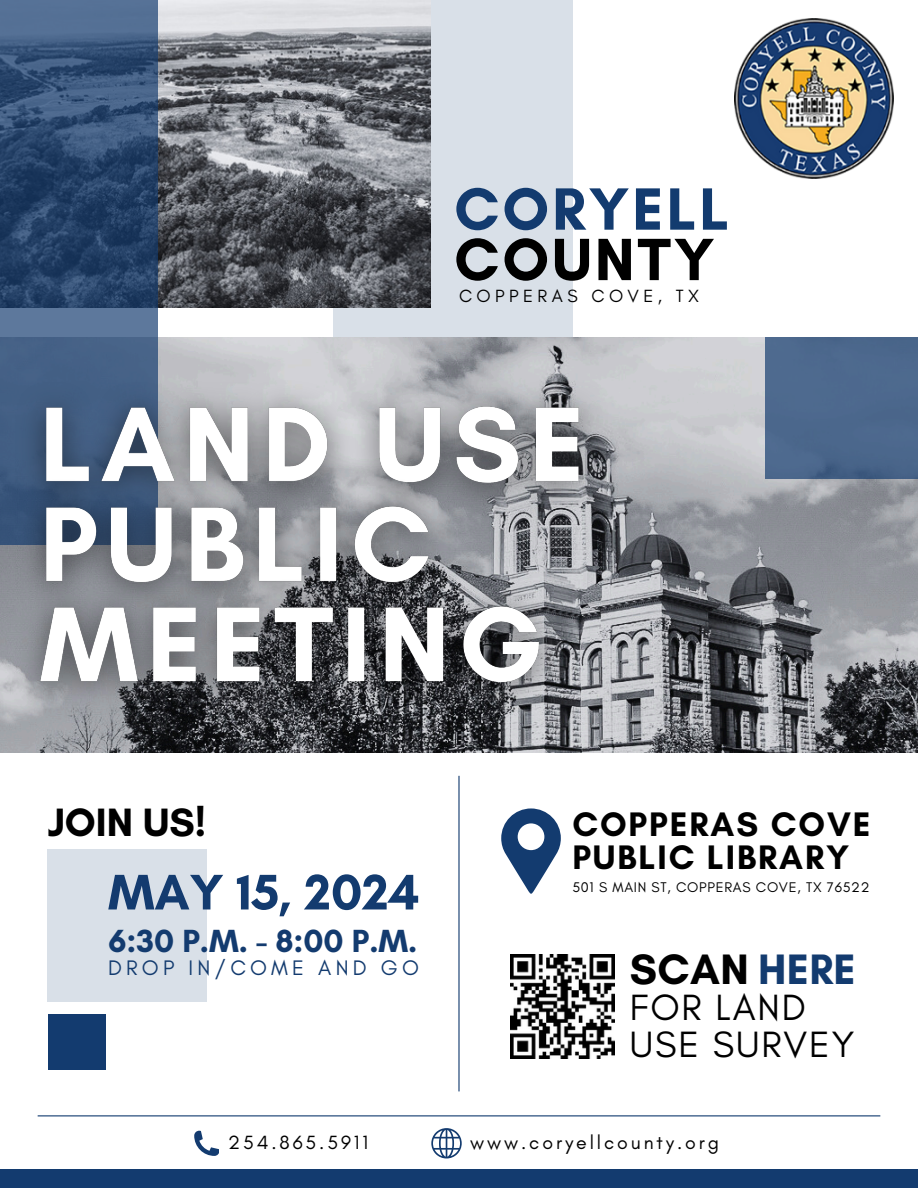
<style>
.page{position:relative;width:918px;height:1188px;background:#fff}
.page>*{position:absolute;margin:0;border:0;box-sizing:border-box;transform-origin:0 0}
.t1{font:700 60.75px "Glacial Indifference";letter-spacing:.05em;color:#133b6f}
.t2{font:700 60.75px "Glacial Indifference";letter-spacing:.05em;color:#000}
.t3{font:700 51px "Glacial Indifference";color:#133b6f}
.t4{font:700 43.35px "Glacial Indifference";letter-spacing:.01em;color:#000}
.t5{font:700 40.35px "Glacial Indifference";color:#000}
.t6{font:37.35px "Glacial Indifference";letter-spacing:.05em;color:#000}
.t7{font:37.2px "Glacial Indifference";letter-spacing:.05em;color:#000}
.t8{font:700 34.65px/33px "Glacial Indifference";letter-spacing:.055em;color:#000}
.t9{font:700 32.7px "Glacial Indifference";color:#133b6f}
.t10{font:21.45px "Glacial Indifference";letter-spacing:.195em;color:#133b6f}
.t11{font:19.5px "Glacial Indifference";letter-spacing:.15em;color:#000}
.t12{font:18px "Glacial Indifference";letter-spacing:.245em;color:#000}
.t13{font:14.25px "Glacial Indifference";letter-spacing:.05em;color:#000}
.s1{color:#133b6f}
</style>
<div class="page">
<img style="left:734px;top:19px;width:159px;height:160px">
<div style="left:0;top:1169px;width:918px;height:19px;background:#133b6f"></div>
<div style="left:333px;top:0;width:239px;height:603px;background:#d9e0e8"></div>
<img style="left:158px;top:0;width:272px;height:307px">
<img style="left:0;top:337px;width:918px;height:416px">
<svg style="left:0;top:0;width:158px;height:367px;background:#355177"></svg>
<div style="left:766px;top:337px;width:152px;height:142px;background:#4d688e"></div>
<img style="left:0;top:367px;width:621px;height:361px">
<svg style="left:501px;top:808px;width:60px;height:86px"></svg>
<img style="left:511px;top:954px;width:104px;height:104px">
<div style="left:48px;top:849px;width:159px;height:153px;background:#d9e0e8"></div>
<div style="left:48px;top:1014px;width:57px;height:55px;background:#133b6f"></div>
<hr style="left:458px;top:776px;width:2px;height:315px;background:#133b6f">
<hr style="left:38px;top:1115px;width:842px;height:1px;background:#133b6f">
<svg style="left:194px;top:1131px;width:25px;height:24px"></svg>
<svg style="left:431px;top:1128px;width:31px;height:30px"></svg>
<h6 class="t1" style="left:454px;top:172px;width:276px">CORYELL</h6>
<h6 class="t2" style="left:454px;top:222px;width:262px">COUNTY</h6>
<p class="t12" style="left:459px;top:285px;width:242px">COPPERAS COVE, TX</p>
<p class="t5" style="left:48px;top:798px;width:160px">JOIN US!</p>
<p class="t3" style="left:108px;top:861px;width:313px">MAY 15, 2024</p>
<h5 class="t9" style="left:108px;top:921px;width:311px">6:30 P.M. - 8:00 P.M.</h5>
<p class="t10" style="left:108px;top:955px;width:312px">DROP IN/COME AND GO</p>
<h2 class="t8" style="left:572px;top:807px;width:300px">COPPERAS COVE<br>PUBLIC LIBRARY</h2>
<h2 class="t13" style="left:572px;top:879px;width:299px">501 S MAIN ST, COPPERAS COVE, TX 76522</h2>
<h4 class="t4" style="left:630px;top:943px;width:228px">SCAN <span class="s1">HERE</span></h4>
<h3 class="t7" style="left:630px;top:984px;width:177px">FOR LAND</h3>
<p class="t6" style="left:630px;top:1021px;width:226px">USE SURVEY</p>
<h4 class="t11" style="left:228px;top:1130px;width:141px">254.865.5911</h4>
<h4 class="t11" style="left:470px;top:1130px;width:251px">www.coryellcounty.org</h4>
</div>
